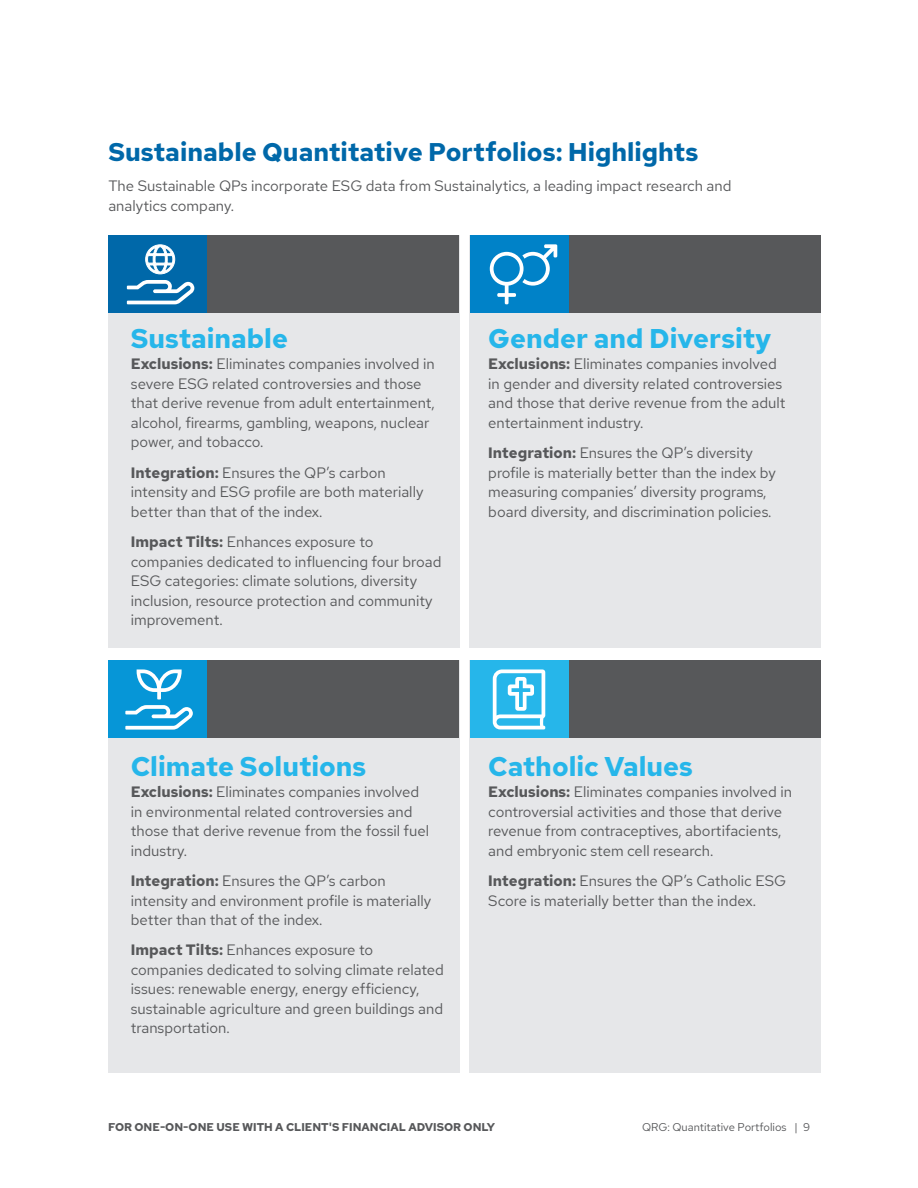
<style>
.page{position:relative;width:918px;height:1188px;background:#fff}
.page>*{position:absolute;margin:0;border:0;box-sizing:border-box;transform-origin:0 0}
.t1{font:300 60px "Font Awesome 5 Pro";color:#fff}
.t2{font:700 27px "Red Hat Text";color:#26b6ea}
.t3{font:700 25.5px "Red Hat Text";color:#0068a9}
.t4{font:15px/19.5px "Red Hat Text";color:#57585a}
.t5{font:700 11.25px "Red Hat Text";color:#57585a}
.t6{font:11.25px "Red Hat Text";color:#57585a}
.s1{font-weight:700}
</style>
<div class="page">
<div style="left:470px;top:235px;width:351px;height:413px;background:#e6e7e9"></div>
<div style="left:108px;top:235px;width:351px;height:413px;background:#e6e7e9"></div>
<div style="left:108px;top:235px;width:351px;height:78px;background:#0068a9"></div>
<div style="left:470px;top:235px;width:350px;height:78px;background:#0082c8"></div>
<div style="left:108px;top:660px;width:351px;height:413px;background:#e6e7e9"></div>
<div style="left:470px;top:660px;width:351px;height:413px;background:#e6e7e9"></div>
<div style="left:108px;top:660px;width:351px;height:78px;background:#0696d7"></div>
<div style="left:470px;top:660px;width:350px;height:78px;background:#26b6ea"></div>
<div style="left:569px;top:660px;width:251px;height:78px;background:#57585a"></div>
<div style="left:569px;top:235px;width:251px;height:78px;background:#57585a"></div>
<div style="left:208px;top:660px;width:251px;height:78px;background:#57585a"></div>
<div style="left:208px;top:235px;width:251px;height:78px;background:#57585a"></div>
<svg style="left:127px;top:244px;width:67px;height:60px"></svg>
<h3 class="t3" style="left:108px;top:135px;width:592px">Sustainable Quantitative Portfolios: Highlights</h3>
<p class="t4" style="left:108px;top:176px;width:625px">The Sustainable QPs incorporate ESG data from Sustainalytics, a leading impact research and analytics company.</p>
<h2 class="t2" style="left:131px;top:320px;width:159px">Sustainable</h2>
<p class="t4" style="left:131px;top:354px;width:306px"><span class="s1">Exclusions:</span> Eliminates companies involved in severe ESG related controversies and those that derive revenue from adult entertainment, alcohol, firearms, gambling, weapons, nuclear power, and tobacco.</p>
<p class="t4" style="left:131px;top:462px;width:294px"><span class="s1">Integration:</span> Ensures the QP’s carbon intensity and ESG profile are both materially better than that of the index.</p>
<p class="t4" style="left:131px;top:532px;width:312px"><span class="s1">Impact Tilts:</span> Enhances exposure to companies dedicated to influencing four broad ESG categories: climate solutions, diversity inclusion, resource protection and community improvement.</p>
<h1 class="t1" style="left:125px;top:670px;width:69px">■□●■▲●■</h1>
<h2 class="t2" style="left:131px;top:748px;width:237px">Climate Solutions</h2>
<p class="t4" style="left:131px;top:782px;width:300px"><span class="s1">Exclusions:</span> Eliminates companies involved in environmental related controversies and those that derive revenue from the fossil fuel industry.</p>
<p class="t4" style="left:131px;top:871px;width:302px"><span class="s1">Integration:</span> Ensures the QP’s carbon intensity and environment profile is materially better than that of the index.</p>
<p class="t4" style="left:131px;top:940px;width:315px"><span class="s1">Impact Tilts:</span> Enhances exposure to companies dedicated to solving climate related issues: renewable energy, energy efficiency, sustainable agriculture and green buildings and transportation.</p>
<h1 class="t1" style="left:490px;top:244px;width:69px">❖■◆▲▲</h1>
<h2 class="t2" style="left:488px;top:320px;width:285px">Gender and Diversity</h2>
<p class="t4" style="left:488px;top:354px;width:299px"><span class="s1">Exclusions:</span> Eliminates companies involved in gender and diversity related controversies and those that derive revenue from the adult entertainment industry.</p>
<p class="t4" style="left:488px;top:443px;width:289px"><span class="s1">Integration:</span> Ensures the QP’s diversity profile is materially better than the index by measuring companies’ diversity programs, board diversity, and discrimination policies.</p>
<h1 class="t1" style="left:493px;top:670px;width:54px">●</h1>
<h2 class="t2" style="left:488px;top:748px;width:206px">Catholic Values</h2>
<p class="t4" style="left:488px;top:782px;width:305px"><span class="s1">Exclusions:</span> Eliminates companies involved in controversial activities and those that derive revenue from contraceptives, abortifacients, and embryonic stem cell research.</p>
<p class="t4" style="left:488px;top:871px;width:299px"><span class="s1">Integration:</span> Ensures the QP’s Catholic ESG<br>Score is materially better than the index.</p>
<p class="t5" style="left:108px;top:1120px;width:389px">FOR ONE-ON-ONE USE WITH A CLIENT'S FINANCIAL ADVISOR ONLY</p>
<p class="t6" style="left:642px;top:1120px;width:169px">QRG: Quantitative Portfolios | 9</p>
</div>
